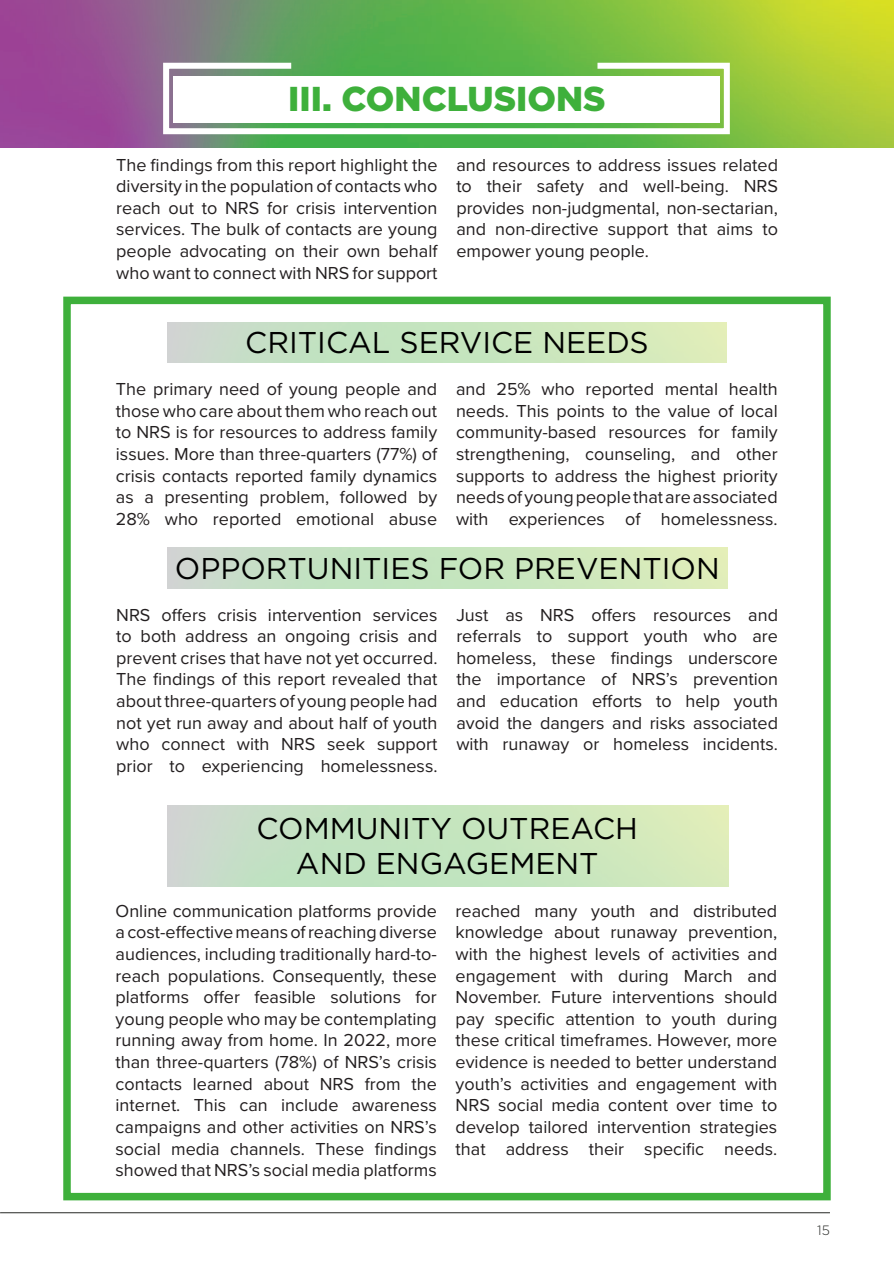
<style>
.page{position:relative;width:894px;height:1264px;background:#fff}
.page>*{position:absolute;margin:0;border:0;box-sizing:border-box;transform-origin:0 0}
.En-tête_-_Aligner_au_centre{font:900 34.5px "Gotham";color:#3eb03b}
.En-tête_-_Aligner_au_centre-2{font:30px "Gotham";color:#000}
.t1{font:18px/21.6px "Proxima Nova";color:#231f20;text-align:justify}
.t2{font:300 13.5px "Gotham";color:#262825}
</style>
<div class="page">
<div style="left:63px;top:296px;width:767px;height:904px;border:8px solid #3eb03b"></div>
<img style="left:0;top:0;width:893px;height:147px">
<hr style="left:0;top:1212px;width:829px;height:1px;background:#262825">
<svg style="left:160px;top:60px;width:572px;height:77px"></svg>
<div style="left:174px;top:76px;width:545px;height:46px;background:#fff"></div>
<p class="En-tête_-_Aligner_au_centre" style="left:288px;top:75px;width:319px">III. CONCLUSIONS</p>
<p class="t1" style="left:116px;top:153px;width:323px">The findings from this report highlight the diversity in the population of contacts who reach out to NRS for crisis intervention services. The bulk of contacts are young people advocating on their own behalf who want to connect with NRS for support</p>
<p class="t1" style="left:456px;top:153px;width:323px">and resources to address issues related to their safety and well-being. NRS provides non-judgmental, non-sectarian, and non-directive support that aims to empower young people.</p>
<p class="En-tête_-_Aligner_au_centre-2" style="left:245px;top:323px;width:405px">CRITICAL SERVICE NEEDS</p>
<p class="t1" style="left:116px;top:377px;width:323px">The primary need of young people and those who care about them who reach out to NRS is for resources to address family issues. More than three-quarters (77%) of crisis contacts reported family dynamics as a presenting problem, followed by 28% who reported emotional abuse</p>
<p class="t1" style="left:456px;top:377px;width:323px">and 25% who reported mental health needs. This points to the value of local community-based resources for family strengthening, counseling, and other supports to address the highest priority needs of young people that are associated with experiences of homelessness.</p>
<p class="En-tête_-_Aligner_au_centre-2" style="left:175px;top:549px;width:546px">OPPORTUNITIES FOR PREVENTION</p>
<p class="t1" style="left:116px;top:603px;width:323px">NRS offers crisis intervention services to both address an ongoing crisis and prevent crises that have not yet occurred.<br>The findings of this report revealed that about three-quarters of young people had not yet run away and about half of youth who connect with NRS seek support prior to experiencing homelessness.</p>
<p class="t1" style="left:456px;top:603px;width:323px">Just as NRS offers resources and referrals to support youth who are homeless, these findings underscore the importance of NRS’s prevention and education efforts to help youth avoid the dangers and risks associated with runaway or homeless incidents.</p>
<p class="En-tête_-_Aligner_au_centre-2" style="left:256px;top:809px;width:383px">COMMUNITY OUTREACH</p>
<p class="En-tête_-_Aligner_au_centre-2" style="left:296px;top:844px;width:304px">AND ENGAGEMENT</p>
<p class="t1" style="left:115px;top:899px;width:323px">Online communication platforms provide a cost-effective means of reaching diverse audiences, including traditionally hard-to&shy;reach populations. Consequently, these platforms offer feasible solutions for young people who may be contemplating running away from home. In 2022, more than three-quarters (78%) of NRS’s crisis contacts learned about NRS from the internet. This can include awareness campaigns and other activities on NRS’s social media channels. These findings showed that NRS’s social media platforms</p>
<p class="t1" style="left:455px;top:899px;width:323px">reached many youth and distributed knowledge about runaway prevention, with the highest levels of activities and engagement with during March and November. Future interventions should pay specific attention to youth during these critical timeframes. However, more evidence is needed to better understand youth’s activities and engagement with NRS social media content over time to develop tailored intervention strategies that address their specific needs.</p>
<p class="t2" style="left:817px;top:1221px;width:14px">15</p>
</div>
